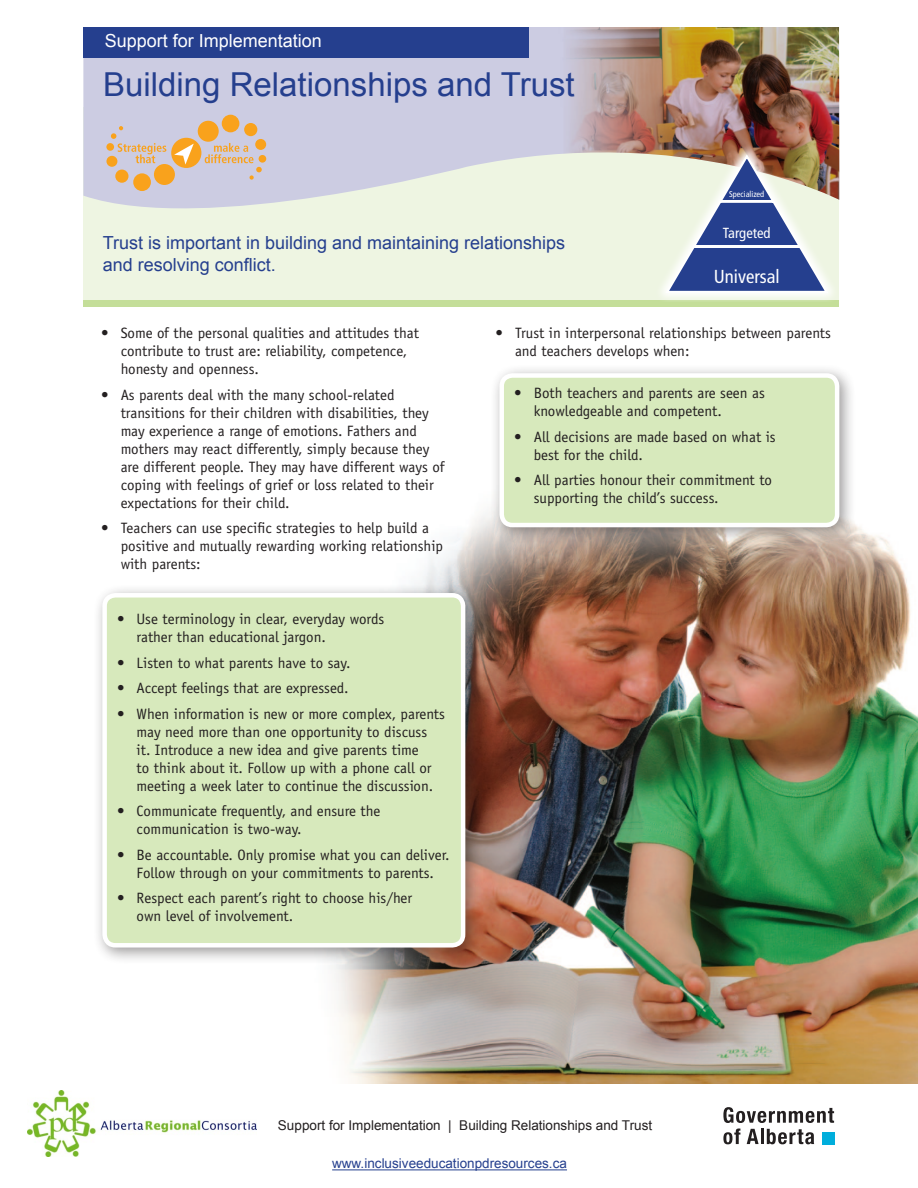
<style>
.page{position:relative;width:918px;height:1188px;background:#fff}
.page>*{position:absolute;margin:0;border:0;box-sizing:border-box;transform-origin:0 0}
.t1{font:33px "Arial";color:#253f8e}
.t2{font:condensed 18.75px "Frutiger";color:#fff}
.t3{font:18px/21.6px "Arial";color:#253f8e}
.t4{font:18px "Arial";color:#fff}
.t5{font:15px/18px "Officina Sans";color:#231f20}
.t6{font:condensed 14.55px "Frutiger";color:#fff}
.t7{font:13.5px "Arial";color:#231f20}
.t8{font:13.5px "Arial";color:#253f8e}
.t9{font:condensed 8.4px "Frutiger";color:#fff}
</style>
<div class="page">
<img style="left:332px;top:512px;width:586px;height:571px">
<div style="left:83px;top:108px;width:756px;height:199px;background:#eef5e2"></div>
<svg style="left:83px;top:27px;width:476px;height:182px;background:#d0d1e1"></svg>
<img style="left:559px;top:27px;width:280px;height:173px">
<div style="left:83px;top:27px;width:446px;height:31px;background:#253f8e"></div>
<div style="left:83px;top:300px;width:756px;height:7px;background:#c4de99"></div>
<svg style="left:723px;top:1129px;width:17px;height:15px"></svg>
<svg style="left:747px;top:1129px;width:12px;height:15px"></svg>
<hr style="left:761px;top:1129px;width:3px;height:15px;background:#231f20">
<svg style="left:767px;top:1129px;width:47px;height:15px"></svg>
<div style="left:822px;top:1132px;width:12px;height:12px;background:#00aedc"></div>
<svg style="left:723px;top:1107px;width:111px;height:16px"></svg>
<img style="left:28px;top:1090px;width:228px;height:66px">
<div style="left:92px;top:583px;width:390px;height:381px;background:#231f20;opacity:.45"></div>
<div style="left:105px;top:595px;width:358px;height:350px;background:#d7e9bc;border-radius:11px"></div>
<div style="left:102px;top:593px;width:363px;height:355px;border:4px solid #fff;border-radius:11px"></div>
<div style="left:171px;top:138px;width:30px;height:30px;background:#f9a21c;border-radius:50%"></div>
<div style="left:154px;top:164px;width:21px;height:21px;background:#f9a21c;border-radius:50%"></div>
<div style="left:133px;top:173px;width:18px;height:18px;background:#f9a21c;border-radius:50%"></div>
<div style="left:115px;top:170px;width:14px;height:13px;background:#f9a21c;border-radius:50%"></div>
<div style="left:106px;top:156px;width:11px;height:11px;background:#f9a21c;border-radius:50%"></div>
<div style="left:106px;top:143px;width:8px;height:8px;background:#f9a21c;border-radius:50%"></div>
<div style="left:198px;top:121px;width:21px;height:21px;background:#f9a21c;border-radius:50%"></div>
<div style="left:222px;top:115px;width:17px;height:17px;background:#f9a21c;border-radius:50%"></div>
<div style="left:244px;top:123px;width:13px;height:13px;background:#f9a21c;border-radius:50%"></div>
<div style="left:255px;top:139px;width:11px;height:11px;background:#f9a21c;border-radius:50%"></div>
<div style="left:259px;top:155px;width:7px;height:8px;background:#f9a21c;border-radius:50%"></div>
<svg style="left:174px;top:144px;width:20px;height:21px"></svg>
<svg style="left:111px;top:126px;width:55px;height:37px;background:#d3c5c2"></svg>
<svg style="left:205px;top:143px;width:57px;height:37px;background:#d3c4bf"></svg>
<div style="left:490px;top:363px;width:366px;height:181px;background:#231f20;opacity:.45"></div>
<div style="left:502px;top:376px;width:335px;height:149px;background:#d7e9bc;border-radius:11px"></div>
<div style="left:499px;top:373px;width:340px;height:154px;border:4px solid #fff;border-radius:11px"></div>
<img style="left:653px;top:142px;width:184px;height:159px">
<svg style="left:664px;top:154px;width:166px;height:141px"></svg>
<hr style="left:332px;top:1169px;width:235px;height:1px;background:#253f8e">
<p class="t4" style="left:105px;top:29px;width:219px">Support for Implementation</p>
<h1 class="t1" style="left:103px;top:62px;width:473px">Building Relationships and Trust</h1>
<p class="t3" style="left:103px;top:232px;width:464px">Trust is important in building and maintaining relationships and resolving conflict.</p>
<p class="t9" style="left:729px;top:189px;width:37px">Specialized</p>
<p class="t6" style="left:723px;top:224px;width:49px">Targeted</p>
<p class="t2" style="left:714px;top:265px;width:68px">Universal</p>
<p class="t5" style="left:121px;top:324px;width:300px;text-indent:-20px">• Some of the personal qualities and attitudes that contribute to trust are: reliability, competence, honesty and openness.</p>
<p class="t5" style="left:121px;top:385px;width:325px;text-indent:-20px">• As parents deal with the many school-related transitions for their children with disabilities, they may experience a range of emotions. Fathers and mothers may react differently, simply because they are different people. They may have different ways of coping with feelings of grief or loss related to their expectations for their child.</p>
<p class="t5" style="left:121px;top:519px;width:324px;text-indent:-20px">• Teachers can use specific strategies to help build a positive and mutually rewarding working relationship with parents:</p>
<p class="t5" style="left:137px;top:610px;width:249px;text-indent:-19px">• Use terminology in clear, everyday words rather than educational jargon.</p>
<p class="t5" style="left:117px;top:654px;width:235px">• Listen to what parents have to say.</p>
<p class="t5" style="left:117px;top:679px;width:233px">• Accept feelings that are expressed.</p>
<p class="t5" style="left:117px;top:705px;width:329px;text-align:center">• When information is new or more complex, parents may need more than one opportunity to discuss<br>it. Introduce a new idea and give parents time<br>to think about it. Follow up with a phone call or meeting a week later to continue the discussion.</p>
<p class="t5" style="left:137px;top:802px;width:245px;text-indent:-19px">• Communicate frequently, and ensure the communication is two-way.</p>
<p class="t5" style="left:117px;top:846px;width:334px;text-align:center">• Be accountable. Only promise what you can deliver.<br>Follow through on your commitments to parents.</p>
<p class="t5" style="left:137px;top:889px;width:277px;text-indent:-19px">• Respect each parent’s right to choose his/her own level of involvement.</p>
<p class="t5" style="left:515px;top:324px;width:317px;text-indent:-20px">• Trust in interpersonal relationships between parents and teachers develops when:</p>
<p class="t5" style="left:534px;top:384px;width:233px;text-indent:-20px">• Both teachers and parents are seen as knowledgeable and competent.</p>
<p class="t5" style="left:534px;top:428px;width:244px;text-indent:-20px">• All decisions are made based on what is best for the child.</p>
<p class="t5" style="left:534px;top:471px;width:240px;text-indent:-20px">• All parties honour their commitment to supporting the child’s success.</p>
<p class="t7" style="left:278px;top:1116px;width:376px">Support for Implementation | Building Relationships and Trust</p>
<p class="t8" style="left:332px;top:1155px;width:236px">www.inclusiveeducationpdresources.ca</p>
</div>
